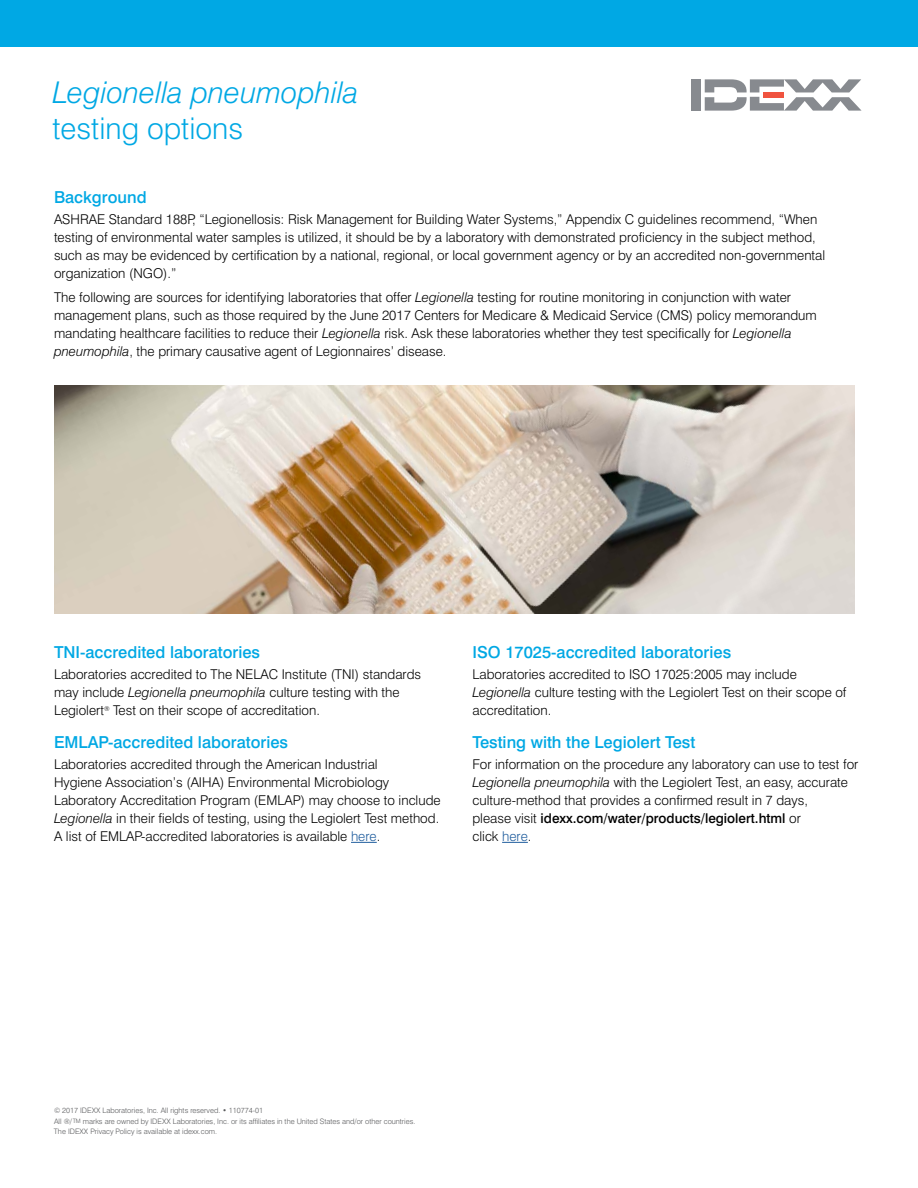
<style>
.page{position:relative;width:918px;height:1188px;background:#fff}
.page>*{position:absolute;margin:0;border:0;box-sizing:border-box;transform-origin:0 0}
.t1{font:italic 300 30px "Swiss 721 BT";color:#00a8e4}
.t2{font:300 30px "Swiss 721 BT";color:#00a8e4}
.t3{font:500 16.5px "Swiss 721 BT";color:#00a8e4}
.t4{font:300 13.5px/18px "Swiss 721 BT";color:#000}
.t5{font:300 7.5px/10.5px "Swiss 721 BT";color:#58595b}
.s1{font-style:italic}
.s2{color:#215e9e}
.s3{font-weight:500}
.s4{font-size:6px}
</style>
<div class="page">
<div style="left:0;top:0;width:918px;height:46px;background:#00a8e4"></div>
<svg style="left:351px;top:842px;width:26px;height:1px"></svg>
<div style="left:691px;top:79px;width:10px;height:32px;background:#878a8f"></div>
<svg style="left:705px;top:79px;width:157px;height:32px"></svg>
<img style="left:54px;top:386px;width:800px;height:227px">
<svg style="left:502px;top:842px;width:26px;height:1px"></svg>
<h1 class="t1" style="left:52px;top:75px;width:308px">Legionella pneumophila</h1>
<h1 class="t2" style="left:52px;top:111px;width:192px">testing options</h1>
<p class="t3" style="left:54px;top:187px;width:94px">Background</p>
<p class="t4" style="left:54px;top:210px;width:773px">ASHRAE Standard 188P, “Legionellosis: Risk Management for Building Water Systems,” Appendix C guidelines recommend, “When testing of environmental water samples is utilized, it should be by a laboratory with demonstrated proficiency in the subject method, such as may be evidenced by certification by a national, regional, or local government agency or by an accredited non-governmental organization (NGO).”</p>
<p class="t4" style="left:54px;top:288px;width:764px">The following are sources for identifying laboratories that offer <span class="s1">Legionella</span> testing for routine monitoring in conjunction with water management plans, such as those required by the June 2017 Centers for Medicare &amp; Medicaid Service (CMS) policy memorandum mandating healthcare facilities to reduce their <span class="s1">Legionella</span> risk. Ask these laboratories whether they test specifically for <span class="s1">Legionella pneumophila</span>, the primary causative agent of Legionnaires’ disease.</p>
<p class="t3" style="left:54px;top:642px;width:208px">TNI-accredited laboratories</p>
<p class="t4" style="left:54px;top:665px;width:369px">Laboratories accredited to The NELAC Institute (TNI) standards may include <span class="s1">Legionella pneumophila</span> culture testing with the<br>Legiolert<sup>®</sup> Test on their scope of accreditation.</p>
<p class="t3" style="left:54px;top:732px;width:236px">EMLAP-accredited laboratories</p>
<p class="t4" style="left:54px;top:755px;width:388px">Laboratories accredited through the American Industrial<br>Hygiene Association’s (AIHA) Environmental Microbiology Laboratory Accreditation Program (EMLAP) may choose to include <span class="s1">Legionella</span> in their fields of testing, using the Legiolert Test method.<br>A list of EMLAP-accredited laboratories is available <span class="s2">here</span>.</p>
<p class="t3" style="left:472px;top:642px;width:260px">ISO 17025-accredited laboratories</p>
<p class="t4" style="left:472px;top:665px;width:376px">Laboratories accredited to ISO 17025:2005 may include<br><span class="s1">Legionella</span> culture testing with the Legiolert Test on their scope of accreditation.</p>
<p class="t3" style="left:472px;top:732px;width:224px">Testing with the Legiolert Test</p>
<p class="t4" style="left:472px;top:755px;width:387px">For information on the procedure any laboratory can use to test for <span class="s1">Legionella pneumophila</span> with the Legiolert Test, an easy, accurate culture-method that provides a confirmed result in 7 days,<br>please visit <span class="s3">idexx.com/water/products/legiolert.html</span> or<br>click <span class="s2">here</span>.</p>
<p class="t5" style="left:54px;top:1105px;width:363px">© 2017 IDEXX Laboratories, Inc. All rights reserved. • 110774-01<br>All ®/<span class="s4">TM</span> marks are owned by IDEXX Laboratories, Inc. or its affiliates in the United States and/or other countries.<br>The IDEXX Privacy Policy is available at idexx.com.</p>
</div>
